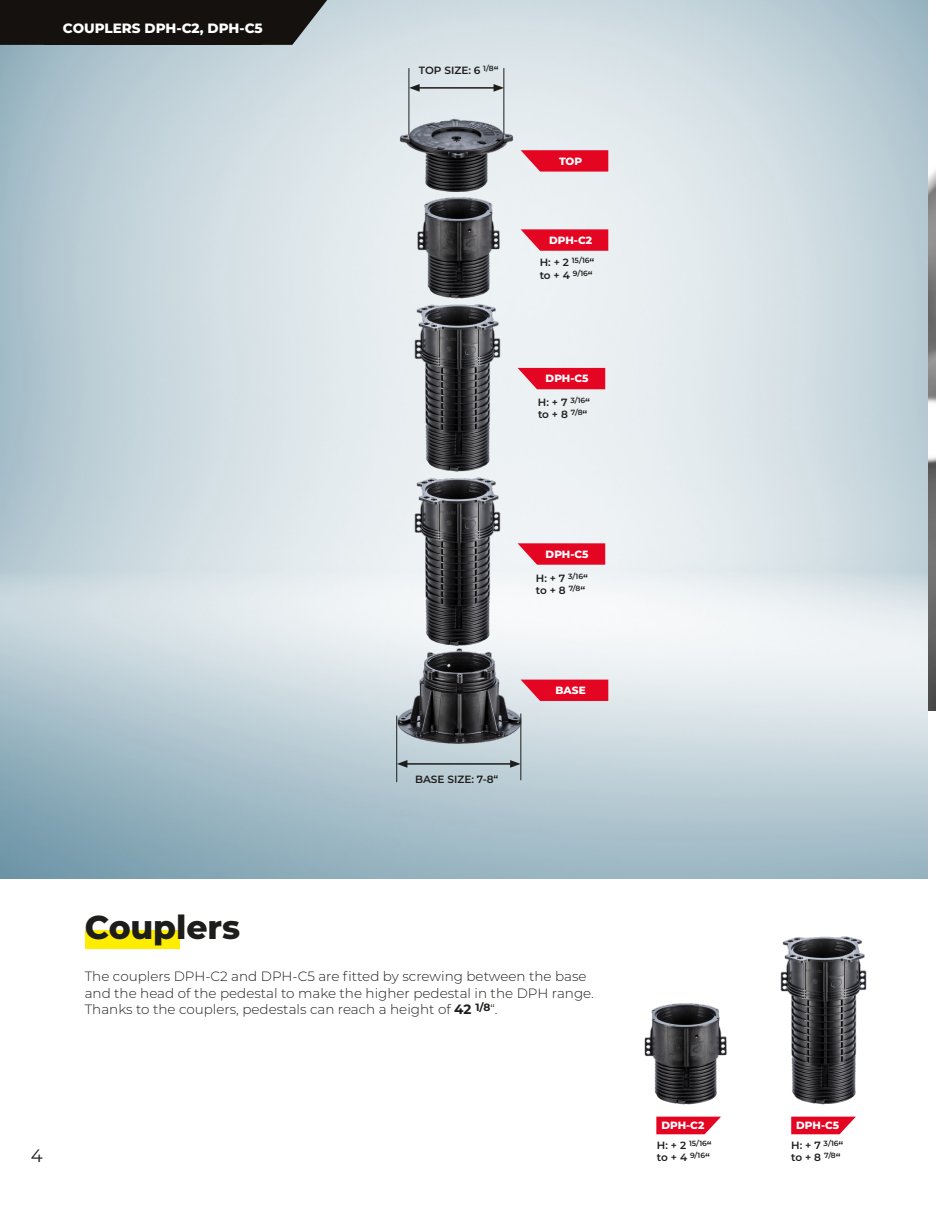
<style>
.page{position:relative;width:936px;height:1206px;background:#fff}
.page>*{position:absolute;margin:0;border:0;box-sizing:border-box;transform-origin:0 0}
.t1{font:800 33px "Montserrat";letter-spacing:-.005em;color:#1d1d1b}
.t2{font:18px "Montserrat";color:#1d1d1b}
.t3{font:300 13.5px/16.5px "Montserrat";color:#1d1d1b}
.t4{font:800 13.5px "Montserrat";color:#fff}
.t5{font:600 10.5px/12.6px "Montserrat";color:#1d1d1b}
.t6{font:800 10.5px "Montserrat";color:#fff}
.s1{font-weight:700}
</style>
<div class="page">
<img style="left:927px;top:0;width:8px;height:710px">
<img style="left:0;top:1px;width:927px;height:877px">
<img style="left:373px;top:558px;width:149px;height:197px">
<img style="left:361px;top:49px;width:170px;height:146px">
<img style="left:356px;top:475px;width:147px;height:171px">
<img style="left:356px;top:301px;width:147px;height:174px">
<img style="left:385px;top:189px;width:165px;height:123px">
<svg style="left:517px;top:543px;width:88px;height:21px;background:#e5233d"></svg>
<svg style="left:517px;top:368px;width:88px;height:21px;background:#e4203a"></svg>
<svg style="left:520px;top:229px;width:88px;height:22px;background:#e52640"></svg>
<svg style="left:520px;top:150px;width:88px;height:21px;background:#e4213b"></svg>
<svg style="left:520px;top:679px;width:88px;height:21px;background:#e3243d"></svg>
<div style="left:85px;top:929px;width:94px;height:19px;background:#ffed00"></div>
<img style="left:644px;top:1003px;width:83px;height:115px">
<img style="left:780px;top:936px;width:87px;height:169px">
<svg style="left:656px;top:1116px;width:64px;height:17px"></svg>
<svg style="left:791px;top:1116px;width:64px;height:17px"></svg>
<div style="left:0;top:0;width:327px;height:45px;background:#14110e"></div>
<hr style="left:503px;top:68px;width:1px;height:67px;background:#1d1d1b">
<hr style="left:408px;top:68px;width:1px;height:67px;background:#1d1d1b">
<hr style="left:417px;top:87px;width:78px;height:2px;background:#1d1d1b">
<svg style="left:409px;top:84px;width:10px;height:8px"></svg>
<svg style="left:493px;top:84px;width:11px;height:8px"></svg>
<hr style="left:520px;top:713px;width:1px;height:67px;background:#1d1d1b">
<hr style="left:396px;top:715px;width:1px;height:67px;background:#1d1d1b">
<hr style="left:405px;top:763px;width:107px;height:1px;background:#1d1d1b">
<svg style="left:396px;top:759px;width:11px;height:8px"></svg>
<svg style="left:510px;top:759px;width:10px;height:8px"></svg>
<p class="t4" style="left:63px;top:18px;width:201px">COUPLERS DPH-C2, DPH-C5</p>
<p class="t5" style="left:418px;top:64px;width:81px">TOP SIZE: 6 <sup>1/8</sup>“</p>
<p class="t6" style="left:558px;top:153px;width:25px">TOP</p>
<p class="t6" style="left:549px;top:232px;width:44px">DPH-C2</p>
<p class="t5" style="left:539px;top:256px;width:56px">H: + 2 <sup>15/16</sup>“ to + 4 <sup>9/16</sup>“</p>
<p class="t6" style="left:545px;top:371px;width:44px">DPH-C5</p>
<p class="t5" style="left:537px;top:395px;width:54px">H: + 7 <sup>3/16</sup>“ to + 8 <sup>7/8</sup>“</p>
<p class="t5" style="left:415px;top:772px;width:85px">BASE SIZE: 7-8“</p>
<p class="t6" style="left:545px;top:546px;width:44px">DPH-C5</p>
<p class="t5" style="left:535px;top:571px;width:54px">H: + 7 <sup>3/16</sup>“ to + 8 <sup>7/8</sup>“</p>
<p class="t6" style="left:555px;top:682px;width:32px">BASE</p>
<h1 class="t1" style="left:85px;top:902px;width:157px">Couplers</h1>
<p class="t3" style="left:85px;top:967px;width:510px">The couplers DPH-C2 and DPH-C5 are fitted by screwing between the base and the head of the pedestal to make the higher pedestal in the DPH range.<br>Thanks to the couplers, pedestals can reach a height of <span class="s1">42</span> <sup>1/8</sup>“.</p>
<h2 class="t2" style="left:31px;top:1142px;width:13px">4</h2>
<p class="t6" style="left:661px;top:1117px;width:44px">DPH-C2</p>
<p class="t6" style="left:795px;top:1117px;width:44px">DPH-C5</p>
<p class="t5" style="left:656px;top:1137px;width:56px">H: + 2 <sup>15/16</sup>“ to + 4 <sup>9/16</sup>“</p>
<p class="t5" style="left:790px;top:1137px;width:54px">H: + 7 <sup>3/16</sup>“ to + 8 <sup>7/8</sup>“</p>
</div>
